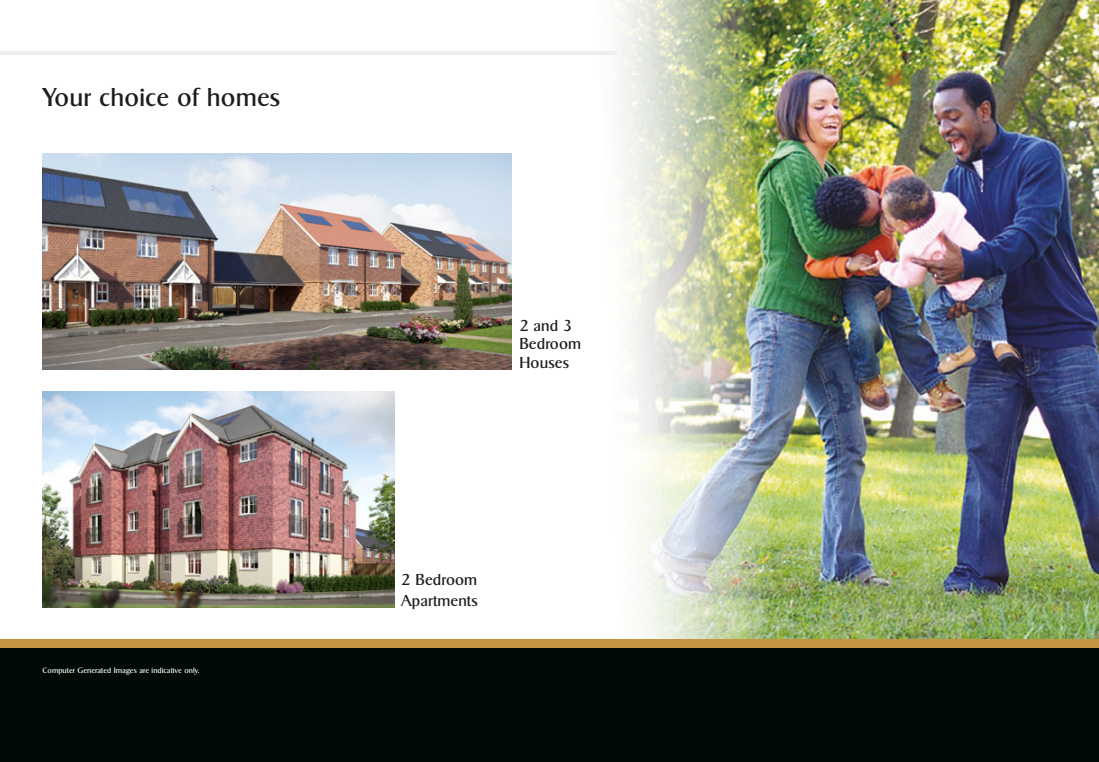
<style>
.page{position:relative;width:1099px;height:762px;background:#fff}
.page>*{position:absolute;margin:0;border:0;box-sizing:border-box;transform-origin:0 0}
.t1{font:25px "Sigvar Serial";letter-spacing:.01em;color:#1d1d1b;scale:1.05 1}
.t2{font:15.25px/18.4px "Sigvar Serial";letter-spacing:.01em;color:#1d1d1b;scale:1.05 1}
.t3{font:7.5px "Sigvar Serial";letter-spacing:.01em;color:#fff;scale:1.05 1}
</style>
<div class="page">
<img style="left:43px;top:153px;width:468px;height:216px">
<img style="left:618px;top:0;width:480px;height:638px">
<div style="left:0;top:647px;width:1098px;height:115px;background:#020a09"></div>
<img style="left:43px;top:391px;width:351px;height:216px">
<hr style="left:0;top:51px;width:617px;height:4px;background:#ededed">
<div style="left:0;top:639px;width:1098px;height:8px;background:#c39542"></div>
<h1 class="t1" style="left:43px;top:83px;width:228px">Your choice of homes</h1>
<p class="t3" style="left:43px;top:665px;width:151px">Computer Generated Images are indicative only.</p>
<h2 class="t2" style="left:519px;top:316px;width:60px">2 and 3<br>Bedroom<br>Houses</h2>
<h2 class="t2" style="left:401px;top:569px;width:74px;line-height:21px">2 Bedroom<br>Apartments</h2>
</div>
